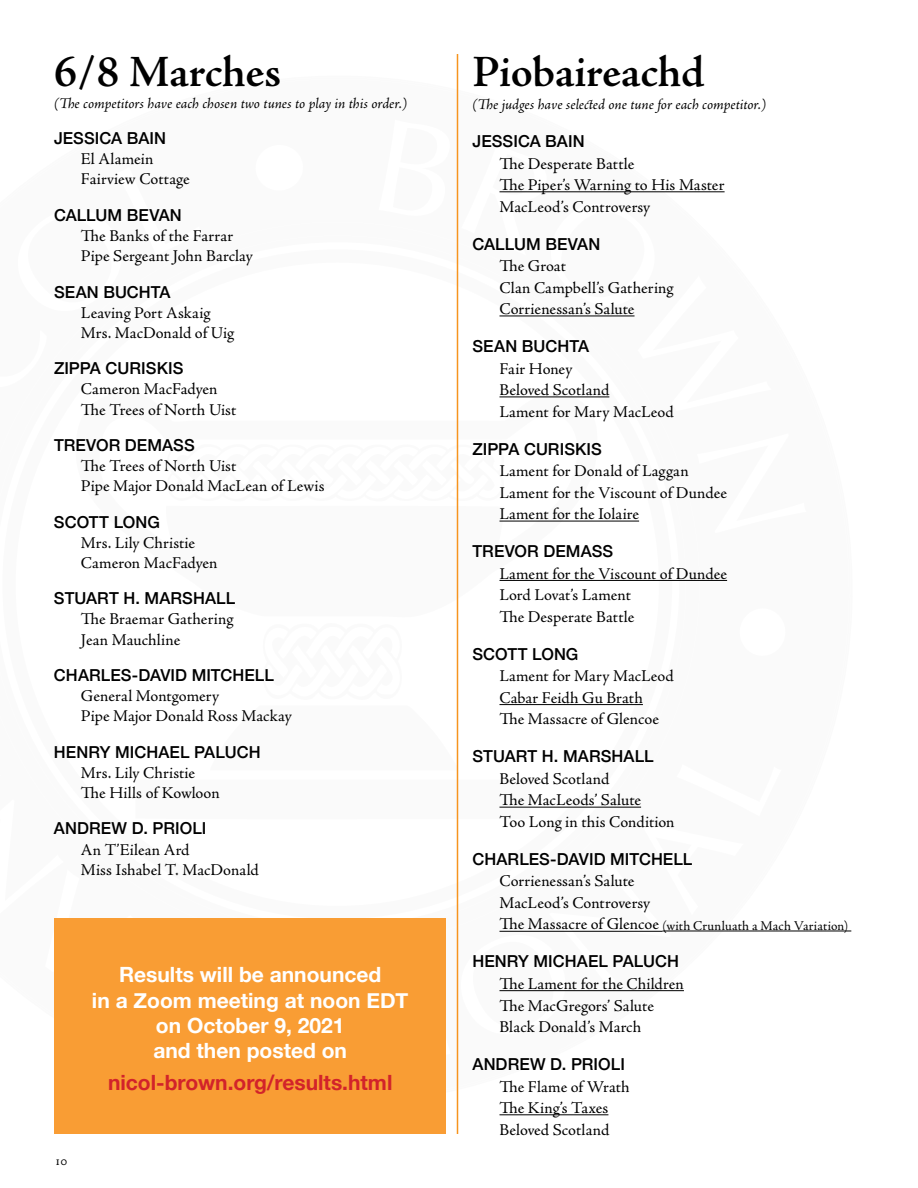
<style>
.page{position:relative;width:918px;height:1188px;background:#fff}
.page>*{position:absolute;margin:0;border:0;box-sizing:border-box;transform-origin:0 0}
.t1{font:600 45px "Adobe Jenson Pro";letter-spacing:-.005em;color:#000}
.t2{font:700 21px/25.2px "Helvetica Neue";color:#fff;text-align:center}
.t3{font:700 21px "Helvetica Neue";color:#d2232a}
.t4{font:16.5px/21.6px "Adobe Jenson Pro";letter-spacing:.005em;color:#000}
.t5{font:500 16.5px "Helvetica Neue";letter-spacing:.005em;color:#000}
.t6{font:italic 15px "Adobe Jenson Pro";letter-spacing:-.005em;color:#000}
.t7{font:13.5px "Adobe Jenson Pro";letter-spacing:.025em;color:#000}
.s1{font-style:inherit}
.s2{font-size:16.5px}
</style>
<div class="page">
<svg style="left:456px;top:249px;width:216px;height:670px"></svg>
<div style="left:54px;top:918px;width:392px;height:216px;background:#f99d34"></div>
<hr style="left:457px;top:55px;width:1px;height:1078px;background:#f7941e">
<hr style="left:500px;top:191px;width:225px;height:1px;background:#000">
<hr style="left:500px;top:316px;width:135px;height:1px;background:#000">
<hr style="left:500px;top:397px;width:109px;height:1px;background:#000">
<hr style="left:500px;top:521px;width:139px;height:1px;background:#000">
<hr style="left:500px;top:580px;width:227px;height:1px;background:#000">
<hr style="left:500px;top:704px;width:143px;height:1px;background:#000">
<hr style="left:500px;top:807px;width:141px;height:1px;background:#000">
<hr style="left:500px;top:931px;width:163px;height:1px;background:#000">
<hr style="left:663px;top:931px;width:188px;height:1px;background:#000">
<hr style="left:500px;top:990px;width:184px;height:1px;background:#000">
<hr style="left:500px;top:1114px;width:108px;height:1px;background:#000">
<h1 class="t1" style="left:54px;top:47px;width:229px">6/8 Marches</h1>
<p class="t6" style="left:54px;top:95px;width:355px">(The competitors have each chosen two tunes to play in this order.)</p>
<p class="t5" style="left:54px;top:125px;width:114px">JESSICA BAIN</p>
<p class="t4" style="left:81px;top:149px;width:110px;line-height:20.1px">El Alamein<br>Fairview Cottage</p>
<p class="t5" style="left:54px;top:202px;width:129px">CALLUM BEVAN</p>
<p class="t4" style="left:81px;top:226px;width:174px;line-height:20.1px">The Banks of the Farrar<br>Pipe Sergeant John Barclay</p>
<p class="t5" style="left:54px;top:278px;width:118px">SEAN BUCHTA</p>
<p class="t4" style="left:81px;top:303px;width:155px;line-height:20.1px">Leaving Port Askaig<br>Mrs. MacDonald of Uig</p>
<p class="t5" style="left:54px;top:355px;width:131px">ZIPPA CURISKIS</p>
<p class="t4" style="left:81px;top:379px;width:157px;line-height:20.1px">Cameron MacFadyen<br>The Trees of North Uist</p>
<p class="t5" style="left:54px;top:432px;width:142px">TREVOR D<span class="s1">E</span>MASS</p>
<p class="t4" style="left:81px;top:456px;width:245px;line-height:20.1px">The Trees of North Uist<br>Pipe Major Donald MacLean of Lewis</p>
<p class="t5" style="left:54px;top:508px;width:108px">SCOTT LONG</p>
<p class="t4" style="left:81px;top:533px;width:138px;line-height:20.1px">Mrs. Lily Christie<br>Cameron MacFadyen</p>
<p class="t5" style="left:54px;top:585px;width:183px">STUART H. MARSHALL</p>
<p class="t4" style="left:81px;top:610px;width:154px;line-height:20.1px">The Braemar Gathering<br>Jean Mauchline</p>
<p class="t5" style="left:54px;top:662px;width:221px">CHARLES-DAVID MITCHELL</p>
<p class="t4" style="left:81px;top:686px;width:212px;line-height:20.1px">General Montgomery<br>Pipe Major Donald Ross Mackay</p>
<p class="t5" style="left:54px;top:739px;width:208px">HENRY MICHAEL PALUCH</p>
<p class="t4" style="left:81px;top:763px;width:140px;line-height:20.1px">Mrs. Lily Christie<br>The Hills of Kowloon</p>
<p class="t5" style="left:54px;top:815px;width:154px">ANDREW D. PRIOLI</p>
<p class="t4" style="left:81px;top:840px;width:179px;line-height:20.1px">An T’Eilean Ard<br>Miss Ishabel T. MacDonald</p>
<p class="t7" style="left:56px;top:1153px;width:13px">10</p>
<p class="t2" style="left:92px;top:963px;width:318px">Results will be announced<br>in a Zoom meeting at noon EDT on October 9, 2021<br>and then posted on</p>
<p class="t3" style="left:108px;top:1066px;width:286px">nicol-brown.org/results.html</p>
<h1 class="t1" style="left:472px;top:47px;width:234px">Piobaireachd</h1>
<p class="t6" style="left:472px;top:96px;width:295px">(The judges have selected one tune for each competitor.)</p>
<p class="t5" style="left:472px;top:128px;width:114px">JESSICA BAIN</p>
<p class="t4" style="left:499px;top:153px;width:227px">The Desperate Battle<br>The Piper’s Warning to His Master<br>MacLeod’s Controversy</p>
<p class="t5" style="left:472px;top:230px;width:129px">CALLUM BEVAN</p>
<p class="t4" style="left:499px;top:255px;width:176px">The Groat<br>Clan Campbell’s Gathering<br>Corrienessan’s Salute</p>
<p class="t5" style="left:472px;top:333px;width:118px">SEAN BUCHTA</p>
<p class="t4" style="left:499px;top:358px;width:176px">Fair Honey<br>Beloved Scotland<br>Lament for Mary MacLeod</p>
<p class="t5" style="left:472px;top:435px;width:131px">ZIPPA CURISKIS</p>
<p class="t4" style="left:499px;top:460px;width:229px">Lament for Donald of Laggan<br>Lament for the Viscount of Dundee<br>Lament for the Iolaire</p>
<p class="t5" style="left:472px;top:538px;width:142px">TREVOR D<span class="s1">E</span>MASS</p>
<p class="t4" style="left:499px;top:563px;width:229px">Lament for the Viscount of Dundee<br>Lord Lovat’s Lament<br>The Desperate Battle</p>
<p class="t5" style="left:472px;top:640px;width:108px">SCOTT LONG</p>
<p class="t4" style="left:499px;top:666px;width:176px">Lament for Mary MacLeod<br>Cabar Feidh Gu Brath<br>The Massacre of Glencoe</p>
<p class="t5" style="left:472px;top:743px;width:183px">STUART H. MARSHALL</p>
<p class="t4" style="left:499px;top:768px;width:177px">Beloved Scotland<br>The MacLeods’ Salute<br>Too Long in this Condition</p>
<p class="t5" style="left:472px;top:846px;width:221px">CHARLES-DAVID MITCHELL</p>
<p class="t4" style="left:499px;top:871px;width:152px">Corrienessan’s Salute<br>MacLeod’s Controversy</p>
<p class="t7" style="left:499px;top:918px;width:350px"><span class="s2">The Massacre of Glencoe</span> (with Crunluath a Mach Variation)</p>
<p class="t5" style="left:472px;top:948px;width:208px">HENRY MICHAEL PALUCH</p>
<p class="t4" style="left:499px;top:973px;width:186px">The Lament for the Children<br>The MacGregors’ Salute<br>Black Donald’s March</p>
<p class="t5" style="left:472px;top:1051px;width:154px">ANDREW D. PRIOLI</p>
<p class="t4" style="left:499px;top:1076px;width:132px">The Flame of Wrath<br>The King’s Taxes<br>Beloved Scotland</p>
</div>
